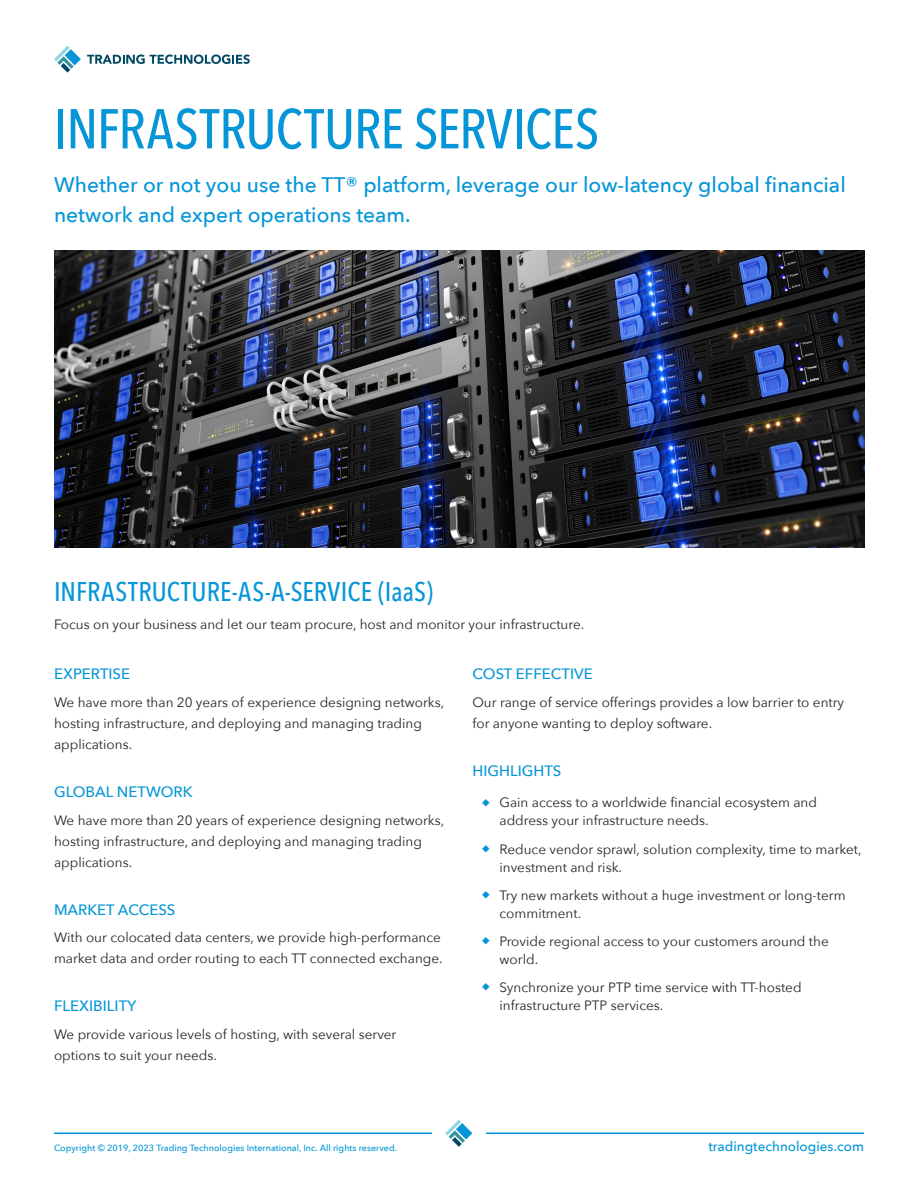
<style>
.page{position:relative;width:918px;height:1188px;background:#fff}
.page>*{position:absolute;margin:0;border:0;box-sizing:border-box;transform-origin:0 0}
.H1_Title{font:500 55.5px "Avenir Next Condensed";letter-spacing:-.015em;color:#0696d7}
.H2_Header{font:500 27px "Avenir Next Condensed";letter-spacing:.005em;color:#0696d7}
.Standfirst_Paragraph{font:500 21px/30px "Avenir Next";color:#0696d7}
.H3_Header{font:500 15px "Avenir Next";color:#0696d7}
.t1{font:13.5px/21px "Avenir Next";color:#252423}
.t2{font:500 13.5px "Avenir Next";color:#0696d7}
.t3{font:500 9px "Avenir Next";color:#0696d7}
</style>
<div class="page">
<hr style="left:54px;top:1132px;width:810px;height:2px;background:#0696d7">
<svg style="left:87px;top:55px;width:163px;height:9px"></svg>
<svg style="left:54px;top:46px;width:27px;height:27px"></svg>
<div style="left:432px;top:1118px;width:54px;height:32px;background:#fff"></div>
<svg style="left:445px;top:1120px;width:27px;height:27px"></svg>
<img style="left:54px;top:250px;width:810px;height:297px">
<p class="H1_Title" style="left:54px;top:95px;width:547px">INFRASTRUCTURE SERVICES</p>
<p class="Standfirst_Paragraph" style="left:54px;top:169px;width:793px">Whether or not you use the TT® platform, leverage our low-latency global financial network and expert operations team.</p>
<p class="H2_Header" style="left:54px;top:576px;width:381px">INFRASTRUCTURE-AS-A-SERVICE (IaaS)</p>
<p class="t1" style="left:54px;top:613px;width:532px">Focus on your business and let our team procure, host and monitor your infrastructure.</p>
<p class="H3_Header" style="left:54px;top:661px;width:78px">EXPERTISE</p>
<p class="t1" style="left:54px;top:691px;width:392px">We have more than 20 years of experience designing networks, hosting infrastructure, and deploying and managing trading applications.</p>
<p class="H3_Header" style="left:54px;top:779px;width:140px">GLOBAL NETWORK</p>
<p class="t1" style="left:54px;top:809px;width:392px">We have more than 20 years of experience designing networks, hosting infrastructure, and deploying and managing trading applications.</p>
<p class="H3_Header" style="left:54px;top:897px;width:123px">MARKET ACCESS</p>
<p class="t1" style="left:54px;top:927px;width:390px">With our colocated data centers, we provide high-performance market data and order routing to each TT connected exchange.</p>
<p class="H3_Header" style="left:54px;top:993px;width:84px">FLEXIBILITY</p>
<p class="t1" style="left:54px;top:1023px;width:344px">We provide various levels of hosting, with several server options to suit your needs.</p>
<p class="H3_Header" style="left:472px;top:661px;width:122px">COST EFFECTIVE</p>
<p class="t1" style="left:472px;top:691px;width:373px">Our range of service offerings provides a low barrier to entry for anyone wanting to deploy software.</p>
<p class="H3_Header" style="left:472px;top:758px;width:91px">HIGHLIGHTS</p>
<p class="t1" style="left:500px;top:793px;width:319px;line-height:18px">Gain access to a worldwide financial ecosystem and address your infrastructure needs.</p>
<p class="t1" style="left:500px;top:839px;width:364px;line-height:18px">Reduce vendor sprawl, solution complexity, time to market, investment and risk.</p>
<p class="t1" style="left:500px;top:885px;width:348px;line-height:18px">Try new markets without a huge investment or long-term commitment.</p>
<p class="t1" style="left:500px;top:931px;width:331px;line-height:18px">Provide regional access to your customers around the world.</p>
<p class="t1" style="left:500px;top:978px;width:304px;line-height:18px">Synchronize your PTP time service with TT-hosted infrastructure PTP services.</p>
<p class="t3" style="left:54px;top:1140px;width:345px">Copyright © 2019, 2023 Trading Technologies International, Inc. All rights reserved.</p>
<p class="t2" style="left:708px;top:1134px;width:157px">tradingtechnologies.com</p>
</div>
